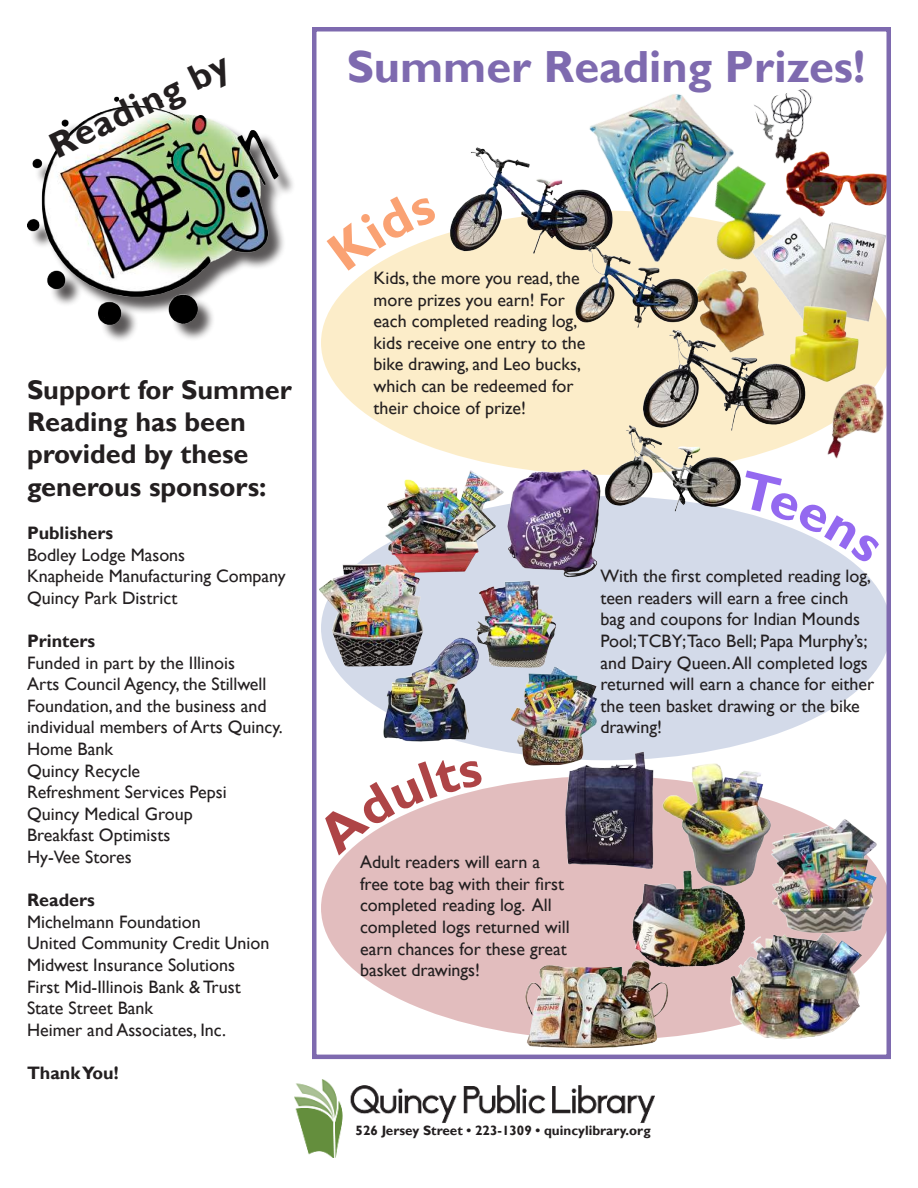
<style>
.page{position:relative;width:918px;height:1188px;background:#fff}
.page>*{position:absolute;margin:0;border:0;box-sizing:border-box;transform-origin:0 0}
.t1{font:700 45px "Gill Sans";color:#7e6aaf}
.t2{font:700 36.3px "Gill Sans";color:#231f20}
.t3{font:700 27px/32.4px "Gill Sans";color:#231f20}
.t4{font:18px/21.6px "Gill Sans";color:#231f20}
.t5{font:700 18px "Gill Sans";color:#231f20}
.t6{font:700 13.5px "Gill Sans";color:#231f20}
</style>
<div class="page">
<div style="left:321px;top:211px;width:570px;height:264px;background:#fcedc9;border-radius:50%"></div>
<div style="left:321px;top:776px;width:570px;height:264px;background:#e2bdbe;border-radius:50%"></div>
<div style="left:321px;top:496px;width:570px;height:264px;background:#d3dae9;border-radius:50%"></div>
<img style="left:295px;top:1079px;width:360px;height:79px">
<img style="left:319px;top:562px;width:104px;height:107px">
<img style="left:476px;top:581px;width:80px;height:86px">
<img style="left:382px;top:470px;width:123px;height:105px">
<img style="left:380px;top:637px;width:99px;height:109px">
<img style="left:510px;top:666px;width:87px;height:100px">
<img style="left:751px;top:173px;width:23px;height:41px">
<img style="left:699px;top:279px;width:64px;height:49px">
<img style="left:589px;top:94px;width:162px;height:185px">
<img style="left:749px;top:214px;width:137px;height:113px">
<img style="left:754px;top:89px;width:59px;height:70px">
<img style="left:785px;top:301px;width:81px;height:74px">
<img style="left:808px;top:375px;width:76px;height:84px">
<img style="left:778px;top:151px;width:108px;height:67px">
<img style="left:772px;top:818px;width:106px;height:114px">
<img style="left:662px;top:763px;width:112px;height:128px">
<img style="left:522px;top:965px;width:146px;height:84px">
<img style="left:727px;top:932px;width:138px;height:108px">
<img style="left:631px;top:869px;width:116px;height:100px">
<div style="left:30px;top:99px;width:266px;height:244px;background:#231f20;opacity:.75"></div>
<img style="left:27px;top:96px;width:256px;height:234px">
<img style="left:643px;top:328px;width:165px;height:97px">
<img style="left:448px;top:145px;width:167px;height:109px">
<img style="left:604px;top:424px;width:139px;height:88px">
<img style="left:505px;top:466px;width:96px;height:112px">
<img style="left:562px;top:750px;width:96px;height:121px">
<img style="left:574px;top:242px;width:125px;height:91px">
<div style="left:312px;top:27px;width:579px;height:1032px;border:4px solid #7e6aaf"></div>
<svg style="left:367px;top:236px;width:70px;height:35px"></svg>
<svg style="left:314px;top:758px;width:168px;height:98px"></svg>
<svg style="left:738px;top:470px;width:117px;height:94px"></svg>
<h2 class="t2" style="left:42px;top:128px;width:196px;rotate:-26deg">Reading by</h2>
<h3 class="t3" style="left:27px;top:374px;width:266px">Support for Summer<br>Reading has been provided by these generous sponsors:</h3>
<p class="t5" style="left:27px;top:522px;width:88px">Publishers</p>
<p class="t4" style="left:27px;top:544px;width:260px">Bodley Lodge Masons<br>Knapheide Manufacturing Company<br>Quincy Park District</p>
<p class="t5" style="left:27px;top:630px;width:70px">Printers</p>
<p class="t4" style="left:27px;top:652px;width:257px">Funded in part by the Illinois<br>Arts Council Agency, the Stillwell<br>Foundation, and the business and individual members of Arts Quincy.<br>Home Bank<br>Quincy Recycle<br>Refreshment Services Pepsi<br>Quincy Medical Group<br>Breakfast Optimists<br>Hy-Vee Stores</p>
<p class="t5" style="left:27px;top:889px;width:69px">Readers</p>
<p class="t4" style="left:27px;top:911px;width:244px">Michelmann Foundation<br>United Community Credit Union<br>Midwest Insurance Solutions<br>First Mid-Illinois Bank &amp; Trust<br>State Street Bank<br>Heimer and Associates, Inc.</p>
<p class="t5" style="left:27px;top:1062px;width:93px">Thank You!</p>
<h1 class="t1" style="left:347px;top:40px;width:520px">Summer Reading Prizes!</h1>
<p class="t4" style="left:374px;top:267px;width:213px">Kids, the more you read, the more prizes you earn! For each completed reading log, kids receive one entry to the bike drawing, and Leo bucks, which can be redeemed for their choice of prize!</p>
<p class="t4" style="left:600px;top:566px;width:275px">With the first completed reading log, teen readers will earn a free cinch bag and coupons for Indian Mounds<br>Pool;TCBY;Taco Bell; Papa Murphy’s; and Dairy Queen. All completed logs returned will earn a chance for either the teen basket drawing or the bike drawing!</p>
<p class="t4" style="left:360px;top:852px;width:211px">Adult readers will earn a free tote bag with their first completed reading log. All completed logs returned will earn chances for these great basket drawings!</p>
<p class="t6" style="left:356px;top:1123px;width:297px">526 Jersey Street • 223-1309 • quincylibrary.org</p>
</div>
